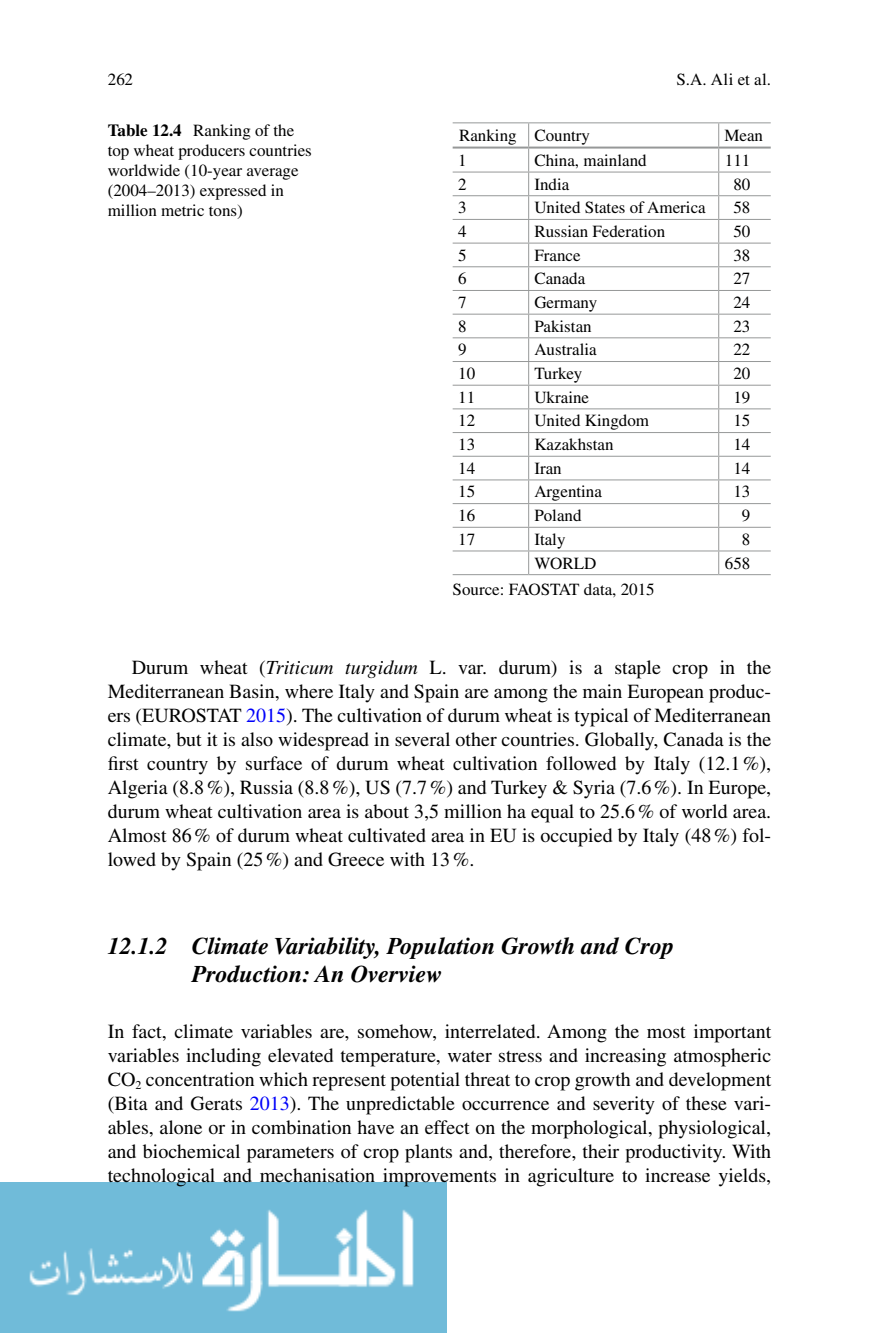
<style>
.page{position:relative;width:879px;height:1333px;background:#fff}
.page>*{position:absolute;margin:0;border:0;box-sizing:border-box;transform-origin:0 0}
.t1{font:italic 700 24px/28px "Rwcdmn Vdwdlc Jxpxlc Xkhjdf Times";color:#000}
.t2{font:20px/24px "Gwmgnr Plxpvy Wqyxlv Jvqfrd Times";color:#000;text-align:justify}
.t3{font:17px/20px "Gwmgnr Plxpvy Wqyxlv Jvqfrd Times";color:#000}
.s1{font-family:"Flvvjc Pjwkjf Cgflsp Srttxq Times";font-weight:700}
.s2{font-family:"Bmrjwb Rvkcvd Fntljq Yfxjlw Times";font-style:italic}
.s3{color:#0000fa}
</style>
<div class="page">
<img style="left:0;top:1182px;width:446px;height:150px">
<hr style="left:453px;top:122px;width:76px;height:1px;background:#969898">
<hr style="left:453px;top:146px;width:76px;height:2px;background:#969898">
<hr style="left:529px;top:122px;width:190px;height:1px;background:#969898">
<hr style="left:529px;top:146px;width:190px;height:2px;background:#969898">
<hr style="left:719px;top:122px;width:52px;height:1px;background:#969898">
<hr style="left:719px;top:146px;width:52px;height:2px;background:#969898">
<hr style="left:453px;top:171px;width:266px;height:1px;background:#969898">
<hr style="left:719px;top:171px;width:52px;height:1px;background:#969898">
<hr style="left:453px;top:195px;width:266px;height:1px;background:#969898">
<hr style="left:719px;top:195px;width:52px;height:1px;background:#969898">
<hr style="left:453px;top:219px;width:266px;height:1px;background:#969898">
<hr style="left:719px;top:219px;width:52px;height:1px;background:#969898">
<hr style="left:453px;top:242px;width:266px;height:1px;background:#969898">
<hr style="left:719px;top:242px;width:52px;height:1px;background:#969898">
<hr style="left:453px;top:266px;width:266px;height:1px;background:#969898">
<hr style="left:719px;top:266px;width:52px;height:1px;background:#969898">
<hr style="left:453px;top:290px;width:266px;height:1px;background:#969898">
<hr style="left:719px;top:290px;width:52px;height:1px;background:#969898">
<hr style="left:453px;top:313px;width:266px;height:1px;background:#969898">
<hr style="left:719px;top:313px;width:52px;height:1px;background:#969898">
<hr style="left:453px;top:337px;width:266px;height:1px;background:#969898">
<hr style="left:719px;top:337px;width:52px;height:1px;background:#969898">
<hr style="left:453px;top:361px;width:266px;height:1px;background:#969898">
<hr style="left:719px;top:361px;width:52px;height:1px;background:#969898">
<hr style="left:453px;top:384px;width:266px;height:1px;background:#969898">
<hr style="left:719px;top:384px;width:52px;height:1px;background:#969898">
<hr style="left:453px;top:408px;width:266px;height:1px;background:#969898">
<hr style="left:719px;top:408px;width:52px;height:1px;background:#969898">
<hr style="left:453px;top:432px;width:266px;height:1px;background:#969898">
<hr style="left:719px;top:432px;width:52px;height:1px;background:#969898">
<hr style="left:453px;top:456px;width:266px;height:1px;background:#969898">
<hr style="left:719px;top:456px;width:52px;height:1px;background:#969898">
<hr style="left:453px;top:479px;width:266px;height:1px;background:#969898">
<hr style="left:719px;top:479px;width:52px;height:1px;background:#969898">
<hr style="left:453px;top:503px;width:266px;height:1px;background:#969898">
<hr style="left:719px;top:503px;width:52px;height:1px;background:#969898">
<hr style="left:453px;top:527px;width:266px;height:1px;background:#969898">
<hr style="left:719px;top:527px;width:52px;height:1px;background:#969898">
<hr style="left:529px;top:550px;width:190px;height:1px;background:#969898">
<hr style="left:529px;top:574px;width:190px;height:1px;background:#969898">
<hr style="left:719px;top:550px;width:52px;height:1px;background:#969898">
<svg style="left:718px;top:123px;width:1px;height:451px"></svg>
<hr style="left:719px;top:574px;width:52px;height:1px;background:#969898">
<hr style="left:453px;top:550px;width:76px;height:1px;background:#969898">
<svg style="left:528px;top:123px;width:1px;height:451px"></svg>
<hr style="left:453px;top:574px;width:76px;height:1px;background:#969898">
<p class="t3" style="left:108px;top:71px;width:27px">262</p>
<p class="t3" style="left:676px;top:71px;width:96px">S.A. Ali et al.</p>
<p class="t3" style="left:108px;top:121px;width:206px"><span class="s1">Table 12.4</span> Ranking of the top wheat producers countries worldwide (10-year average (2004–2013) expressed in million metric tons)</p>
<p class="t3" style="left:459px;top:126px;width:133px">Ranking Country</p>
<p class="t3" style="left:724px;top:126px;width:40px">Mean</p>
<p class="t3" style="left:458px;top:152px;width:10px">1</p>
<p class="t3" style="left:534px;top:152px;width:114px">China, mainland</p>
<p class="t3" style="left:725px;top:152px;width:27px">111</p>
<p class="t3" style="left:458px;top:175px;width:10px">2</p>
<p class="t3" style="left:534px;top:175px;width:36px">India</p>
<p class="t3" style="left:733px;top:175px;width:18px">80</p>
<p class="t3" style="left:458px;top:199px;width:10px">3</p>
<p class="t3" style="left:534px;top:199px;width:173px">United States of America</p>
<p class="t3" style="left:733px;top:199px;width:18px">58</p>
<p class="t3" style="left:458px;top:223px;width:10px">4</p>
<p class="t3" style="left:534px;top:223px;width:132px">Russian Federation</p>
<p class="t3" style="left:733px;top:223px;width:18px">50</p>
<p class="t3" style="left:458px;top:246px;width:10px">5</p>
<p class="t3" style="left:534px;top:246px;width:48px">France</p>
<p class="t3" style="left:733px;top:246px;width:18px">38</p>
<p class="t3" style="left:458px;top:270px;width:10px">6</p>
<p class="t3" style="left:534px;top:270px;width:52px">Canada</p>
<p class="t3" style="left:733px;top:270px;width:18px">27</p>
<p class="t3" style="left:458px;top:294px;width:10px">7</p>
<p class="t3" style="left:534px;top:294px;width:65px">Germany</p>
<p class="t3" style="left:733px;top:294px;width:18px">24</p>
<p class="t3" style="left:458px;top:317px;width:10px">8</p>
<p class="t3" style="left:534px;top:317px;width:59px">Pakistan</p>
<p class="t3" style="left:733px;top:317px;width:18px">23</p>
<p class="t3" style="left:458px;top:341px;width:10px">9</p>
<p class="t3" style="left:534px;top:341px;width:64px">Australia</p>
<p class="t3" style="left:733px;top:341px;width:18px">22</p>
<p class="t3" style="left:458px;top:365px;width:18px">10</p>
<p class="t3" style="left:534px;top:365px;width:49px">Turkey</p>
<p class="t3" style="left:733px;top:365px;width:18px">20</p>
<p class="t3" style="left:458px;top:388px;width:18px">11</p>
<p class="t3" style="left:534px;top:388px;width:56px">Ukraine</p>
<p class="t3" style="left:733px;top:388px;width:18px">19</p>
<p class="t3" style="left:458px;top:412px;width:18px">12</p>
<p class="t3" style="left:534px;top:412px;width:116px">United Kingdom</p>
<p class="t3" style="left:733px;top:412px;width:18px">15</p>
<p class="t3" style="left:458px;top:436px;width:18px">13</p>
<p class="t3" style="left:534px;top:436px;width:81px">Kazakhstan</p>
<p class="t3" style="left:733px;top:436px;width:18px">14</p>
<p class="t3" style="left:458px;top:459px;width:18px">14</p>
<p class="t3" style="left:534px;top:459px;width:29px">Iran</p>
<p class="t3" style="left:733px;top:459px;width:18px">14</p>
<p class="t3" style="left:458px;top:483px;width:18px">15</p>
<p class="t3" style="left:534px;top:483px;width:69px">Argentina</p>
<p class="t3" style="left:733px;top:483px;width:18px">13</p>
<p class="t3" style="left:458px;top:507px;width:18px">16</p>
<p class="t3" style="left:534px;top:507px;width:49px">Poland</p>
<p class="t3" style="left:742px;top:507px;width:10px">9</p>
<p class="t3" style="left:458px;top:530px;width:18px">17</p>
<p class="t3" style="left:534px;top:530px;width:33px">Italy</p>
<p class="t3" style="left:742px;top:530px;width:10px">8</p>
<p class="t3" style="left:534px;top:554px;width:64px">WORLD</p>
<p class="t3" style="left:725px;top:554px;width:27px">658</p>
<p class="t3" style="left:453px;top:581px;width:204px">Source: FAOSTAT data, 2015</p>
<p class="t2" style="left:108px;top:657px;width:665px;text-indent:24px">Durum wheat ( <span class="s2">Triticum turgidum</span> L. var. durum) is a staple crop in the Mediterranean Basin, where Italy and Spain are among the main European produc&shy;ers (EUROSTAT <span class="s3">2015</span> ). The cultivation of durum wheat is typical of Mediterranean climate, but it is also widespread in several other countries. Globally, Canada is the first country by surface of durum wheat cultivation followed by Italy (12.1 %), Algeria (8.8 %), Russia (8.8 %), US (7.7 %) and Turkey &amp; Syria (7.6 %). In Europe, durum wheat cultivation area is about 3,5 million ha equal to 25.6 % of world area.<br>Almost 86 % of durum wheat cultivated area in EU is occupied by Italy (48 %) fol&shy;lowed by Spain (25 %) and Greece with 13 %.</p>
<p class="t1" style="left:192px;top:934px;width:484px;text-indent:-84px">12.1.2 Climate Variability, Population Growth and Crop<br>Production : An Overview</p>
<p class="t2" style="left:108px;top:1021px;width:665px">In fact, climate variables are, somehow, interrelated. Among the most important variables including elevated temperature , water stress and increasing atmospheric CO <sub>2</sub> concentration which represent potential threat to crop growth and development (Bita and Gerats <span class="s3">2013</span> ). The unpredictable occurrence and severity of these vari&shy;ables, alone or in combination have an effect on the morphological, physiological, and biochemical parameters of crop plants and, therefore, their productivity. With technological and mechanisation improvements in agriculture to increase yields,</p>
</div>
